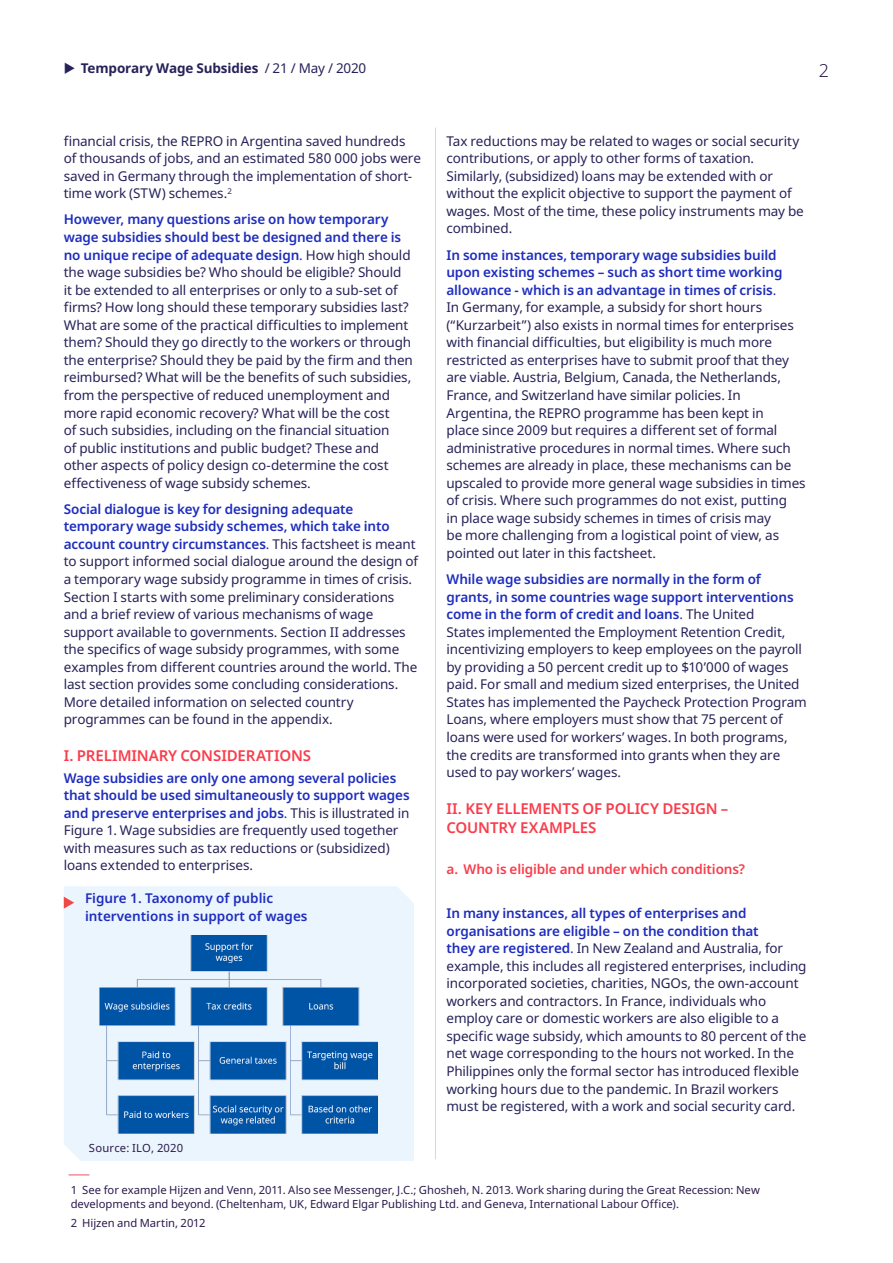
<style>
.page{position:relative;width:893px;height:1263px;background:#fff}
.page>*{position:absolute;margin:0;border:0;box-sizing:border-box;transform-origin:0 0}
.t1{font:300 18px "Noto Sans";color:#2c1b4d}
.Fact_sheet_A4_-_Sub{font:600 15px/19.5px "Noto Sans";letter-spacing:-.01em;color:#fa3c4b}
.Fact_sheet_A4_-_Body{font:13.5px/17.5px "Noto Sans";letter-spacing:-.01em;color:#262259}
.Fact_sheet_A4_-_Sub-2{font:600 13.5px/18px "Noto Sans";color:#1e2dbe}
.t2{font:600 13.5px "Noto Sans";letter-spacing:-.01em;color:#fa3c4b}
.t3{font:700 13.5px "Noto Sans";letter-spacing:-.01em;color:#262259}
.Briefing_A4-caption{font:11.25px/14.2px "Noto Sans";color:#2c1b4d}
.Fact_sheet_A4_-_Note{font:11.25px "Noto Sans";letter-spacing:.015em;color:#2c1b4d}
.s1{font-weight:400}
.s2{font-weight:600;color:#1e2dbe}
.s3{color:#1e2dbe}
</style>
<div class="page">
<hr style="left:435px;top:128px;width:1px;height:1031px;background:#ccdae4">
<svg style="left:69px;top:1174px;width:20px;height:1px"></svg>
<div style="left:64px;top:886px;width:350px;height:275px;background:#ebf5fd"></div>
<svg style="left:64px;top:897px;width:10px;height:12px"></svg>
<img style="left:100px;top:935px;width:278px;height:198px">
<p class="t3" style="left:81px;top:59px;width:287px">Temporary Wage Subsidies <span class="s1">/ 21 / May / 2020</span></p>
<h1 class="t1" style="left:819px;top:57px;width:12px">2</h1>
<p class="Fact_sheet_A4_-_Body" style="left:64px;top:132px;width:359px">financial crisis, the REPRO in Argentina saved hundreds of thousands of jobs, and an estimated 580 000 jobs were saved in Germany through the implementation of short&shy;time work (STW) schemes.<sup>2</sup></p>
<p class="Fact_sheet_A4_-_Body" style="left:64px;top:211px;width:351px"><span class="s2">However, many questions arise on how temporary wage subsidies should best be designed and there is no unique recipe of adequate design</span><span class="s3">.</span> How high should the wage subsidies be? Who should be eligible? Should it be extended to all enterprises or only to a sub-set of firms? How long should these temporary subsidies last?<br>What are some of the practical difficulties to implement them? Should they go directly to the workers or through the enterprise? Should they be paid by the firm and then reimbursed? What will be the benefits of such subsidies, from the perspective of reduced unemployment and more rapid economic recovery? What will be the cost<br>of such subsidies, including on the financial situation<br>of public institutions and public budget? These and other aspects of policy design co-determine the cost effectiveness of wage subsidy schemes.</p>
<p class="Fact_sheet_A4_-_Body" style="left:64px;top:500px;width:356px"><span class="s2">Social dialogue is key for designing adequate temporary wage subsidy schemes, which take into account country circumstances</span><span class="s3">.</span> This factsheet is meant to support informed social dialogue around the design of a temporary wage subsidy programme in times of crisis.<br>Section I starts with some preliminary considerations and a brief review of various mechanisms of wage support available to governments. Section II addresses the specifics of wage subsidy programmes, with some examples from different countries around the world. The last section provides some concluding considerations.<br>More detailed information on selected country programmes can be found in the appendix.</p>
<p class="Fact_sheet_A4_-_Sub" style="left:64px;top:746px;width:249px">I. PRELIMINARY CONSIDERATIONS</p>
<p class="Fact_sheet_A4_-_Body" style="left:64px;top:769px;width:347px"><span class="s2">Wage subsidies are only one among several policies that should be used simultaneously to support wages and preserve enterprises and jobs</span><span class="s3">.</span> This is illustrated in Figure 1. Wage subsidies are frequently used together with measures such as tax reductions or (subsidized) loans extended to enterprises.</p>
<p class="Fact_sheet_A4_-_Sub-2" style="left:85px;top:890px;width:224px">Figure 1. Taxonomy of public interventions in support of wages</p>
<p class="Fact_sheet_A4_-_Note" style="left:89px;top:1139px;width:96px">Source: ILO, 2020</p>
<p class="Fact_sheet_A4_-_Body" style="left:446px;top:132px;width:359px">Tax reductions may be related to wages or social security contributions, or apply to other forms of taxation.<br>Similarly, (subsidized) loans may be extended with or without the explicit objective to support the payment of wages. Most of the time, these policy instruments may be combined.</p>
<p class="Fact_sheet_A4_-_Body" style="left:446px;top:246px;width:361px"><span class="s2">In some instances, temporary wage subsidies build upon existing schemes – such as short time working allowance - which is an advantage in times of crisis</span><span class="s3">.<br></span>In Germany, for example, a subsidy for short hours (“Kurzarbeit”) also exists in normal times for enterprises with financial difficulties, but eligibility is much more restricted as enterprises have to submit proof that they are viable. Austria, Belgium, Canada, the Netherlands, France, and Switzerland have similar policies. In Argentina, the REPRO programme has been kept in<br>place since 2009 but requires a different set of formal administrative procedures in normal times. Where such schemes are already in place, these mechanisms can be upscaled to provide more general wage subsidies in times of crisis. Where such programmes do not exist, putting<br>in place wage subsidy schemes in times of crisis may<br>be more challenging from a logistical point of view, as pointed out later in this factsheet.</p>
<p class="Fact_sheet_A4_-_Body" style="left:446px;top:571px;width:362px"><span class="s2">While wage subsidies are normally in the form of grants, in some countries wage support interventions come in the form of credit and loans</span><span class="s3">.</span> The United<br>States implemented the Employment Retention Credit, incentivizing employers to keep employees on the payroll by providing a 50 percent credit up to $10’000 of wages paid. For small and medium sized enterprises, the United States has implemented the Paycheck Protection Program Loans, where employers must show that 75 percent of loans were used for workers’ wages. In both programs, the credits are transformed into grants when they are used to pay workers’ wages.</p>
<p class="Fact_sheet_A4_-_Sub" style="left:446px;top:799px;width:283px">II. KEY ELLEMENTS OF POLICY DESIGN –<br>COUNTRY EXAMPLES</p>
<p class="t2" style="left:446px;top:860px;width:300px">a. Who is eligible and under which conditions?</p>
<p class="Fact_sheet_A4_-_Body" style="left:446px;top:905px;width:362px"><span class="s2">In many instances, all types of enterprises and organisations are eligible – on the condition that<br>they are registered</span><span class="s3">.</span> In New Zealand and Australia, for example, this includes all registered enterprises, including incorporated societies, charities, NGOs, the own-account workers and contractors. In France, individuals who employ care or domestic workers are also eligible to a specific wage subsidy, which amounts to 80 percent of the net wage corresponding to the hours not worked. In the Philippines only the formal sector has introduced flexible working hours due to the pandemic. In Brazil workers must be registered, with a work and social security card.</p>
<p class="Briefing_A4-caption" style="left:71px;top:1183px;width:691px">1 See for example Hijzen and Venn, 2011. Also see Messenger, J.C.; Ghosheh, N. 2013. Work sharing during the Great Recession: New developments and beyond. (Cheltenham, UK, Edward Elgar Publishing Ltd. and Geneva, International Labour Office).</p>
<p class="Briefing_A4-caption" style="left:71px;top:1216px;width:136px">2 Hijzen and Martin, 2012</p>
</div>
